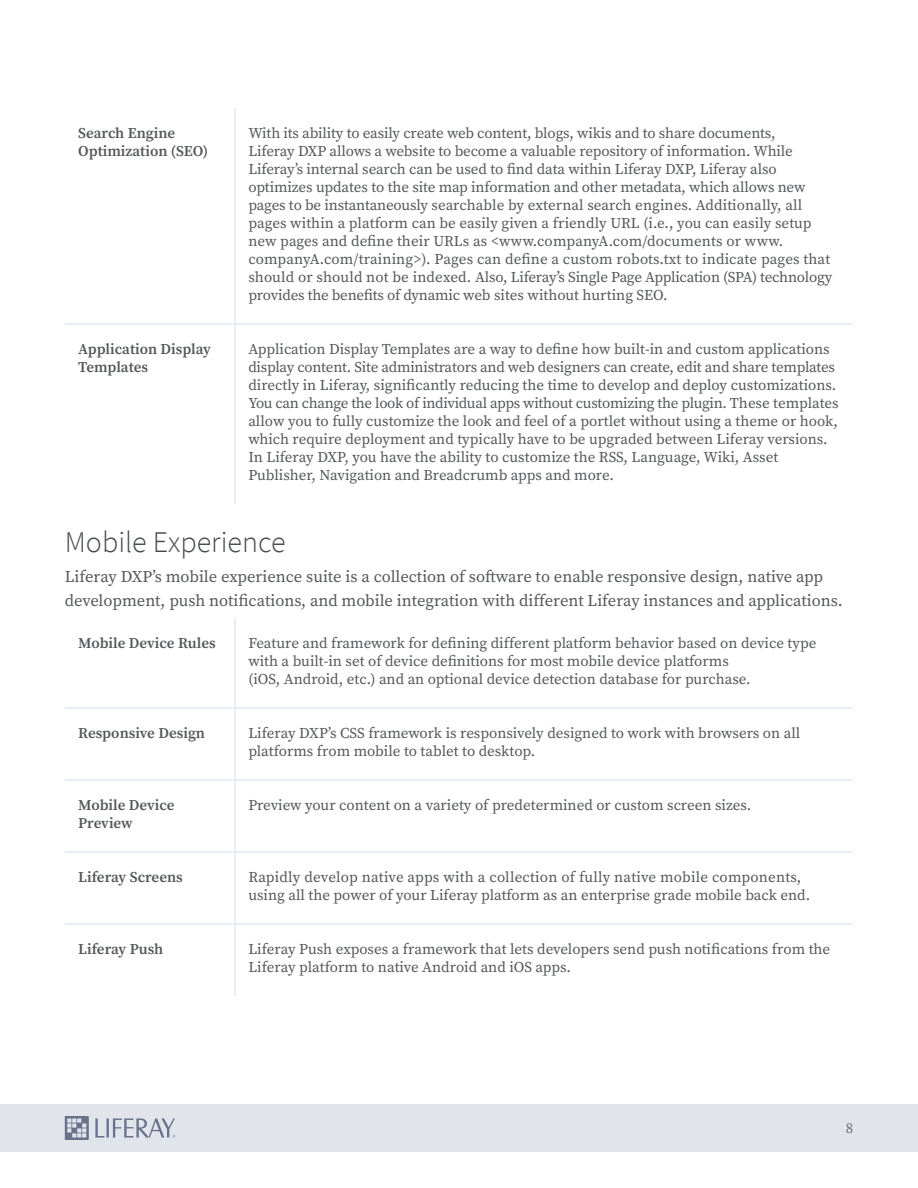
<style>
.page{position:relative;width:918px;height:1188px;background:#fff}
.page>*{position:absolute;margin:0;border:0;box-sizing:border-box;transform-origin:0 0}
.t1{font:300 30px "Source Sans Pro";color:#46494b}
.t2{font:16.5px/24px "Source Serif Pro";color:#55585a}
.t3{font:15px/18px "Source Serif Pro";color:#55585a}
.t4{font:600 15px/18px "Source Serif Pro";color:#55585a}
.t5{font:15px "Source Serif Pro";color:#6a718b}
</style>
<div class="page">
<div style="left:0;top:1104px;width:918px;height:48px;background:#e1e4ea"></div>
<svg style="left:95px;top:1118px;width:80px;height:20px"></svg>
<svg style="left:65px;top:1116px;width:24px;height:24px"></svg>
<hr style="left:234px;top:108px;width:1px;height:215px;background:#d6e4ea">
<hr style="left:234px;top:325px;width:1px;height:179px;background:#d6e4ea">
<hr style="left:65px;top:323px;width:170px;height:2px;background:#d6e4ea">
<hr style="left:235px;top:323px;width:618px;height:2px;background:#d6e4ea">
<hr style="left:234px;top:618px;width:1px;height:89px;background:#d6e4ea">
<hr style="left:234px;top:709px;width:1px;height:70px;background:#d6e4ea">
<hr style="left:234px;top:781px;width:1px;height:70px;background:#d6e4ea">
<hr style="left:234px;top:853px;width:1px;height:70px;background:#d6e4ea">
<hr style="left:234px;top:925px;width:1px;height:71px;background:#d6e4ea">
<hr style="left:65px;top:707px;width:170px;height:2px;background:#d6e4ea">
<hr style="left:235px;top:707px;width:618px;height:2px;background:#d6e4ea">
<hr style="left:65px;top:779px;width:170px;height:2px;background:#d6e4ea">
<hr style="left:235px;top:779px;width:618px;height:2px;background:#d6e4ea">
<hr style="left:65px;top:851px;width:170px;height:2px;background:#d6e4ea">
<hr style="left:235px;top:851px;width:618px;height:2px;background:#d6e4ea">
<hr style="left:65px;top:923px;width:170px;height:2px;background:#d6e4ea">
<hr style="left:235px;top:923px;width:618px;height:2px;background:#d6e4ea">
<p class="t4" style="left:78px;top:125px;width:132px">Search Engine<br>Optimization (SEO)</p>
<p class="t3" style="left:248px;top:125px;width:585px">With its ability to easily create web content, blogs, wikis and to share documents,<br>Liferay DXP allows a website to become a valuable repository of information. While Liferay’s internal search can be used to find data within Liferay DXP, Liferay also optimizes updates to the site map information and other metadata, which allows new pages to be instantaneously searchable by external search engines. Additionally, all pages within a platform can be easily given a friendly URL (i.e., you can easily setup new pages and define their URLs as &lt;www.companyA.com/documents or www. companyA.com/training&gt;). Pages can define a custom robots.txt to indicate pages that should or should not be indexed. Also, Liferay’s Single Page Application (SPA) technology provides the benefits of dynamic web sites without hurting SEO.</p>
<p class="t4" style="left:78px;top:341px;width:134px">Application Display<br>Templates</p>
<p class="t3" style="left:248px;top:341px;width:592px">Application Display Templates are a way to define how built-in and custom applications display content. Site administrators and web designers can create, edit and share templates directly in Liferay, significantly reducing the time to develop and deploy customizations.<br>You can change the look of individual apps without customizing the plugin. These templates allow you to fully customize the look and feel of a portlet without using a theme or hook, which require deployment and typically have to be upgraded between Liferay versions.<br>In Liferay DXP, you have the ability to customize the RSS, Language, Wiki, Asset Publisher, Navigation and Breadcrumb apps and more.</p>
<h1 class="t1" style="left:65px;top:524px;width:222px">Mobile Experience</h1>
<p class="t2" style="left:65px;top:565px;width:777px">Liferay DXP’s mobile experience suite is a collection of software to enable responsive design, native app development, push notifications, and mobile integration with different Liferay instances and applications.</p>
<p class="t4" style="left:78px;top:635px;width:139px">Mobile Device Rules</p>
<p class="t3" style="left:248px;top:635px;width:570px">Feature and framework for defining different platform behavior based on device type with a built-in set of device definitions for most mobile device platforms<br>(iOS, Android, etc.) and an optional device detection database for purchase.</p>
<p class="t4" style="left:78px;top:725px;width:128px">Responsive Design</p>
<p class="t3" style="left:248px;top:725px;width:554px">Liferay DXP’s CSS framework is responsively designed to work with browsers on all platforms from mobile to tablet to desktop.</p>
<p class="t4" style="left:78px;top:797px;width:98px">Mobile Device<br>Preview</p>
<p class="t3" style="left:248px;top:797px;width:502px">Preview your content on a variety of predetermined or custom screen sizes.</p>
<p class="t4" style="left:78px;top:869px;width:106px">Liferay Screens</p>
<p class="t3" style="left:248px;top:869px;width:561px">Rapidly develop native apps with a collection of fully native mobile components, using all the power of your Liferay platform as an enterprise grade mobile back end.</p>
<p class="t4" style="left:78px;top:941px;width:87px">Liferay Push</p>
<p class="t3" style="left:248px;top:941px;width:583px">Liferay Push exposes a framework that lets developers send push notifications from the<br>Liferay platform to native Android and iOS apps.</p>
<p class="t5" style="left:846px;top:1119px;width:9px">8</p>
</div>
